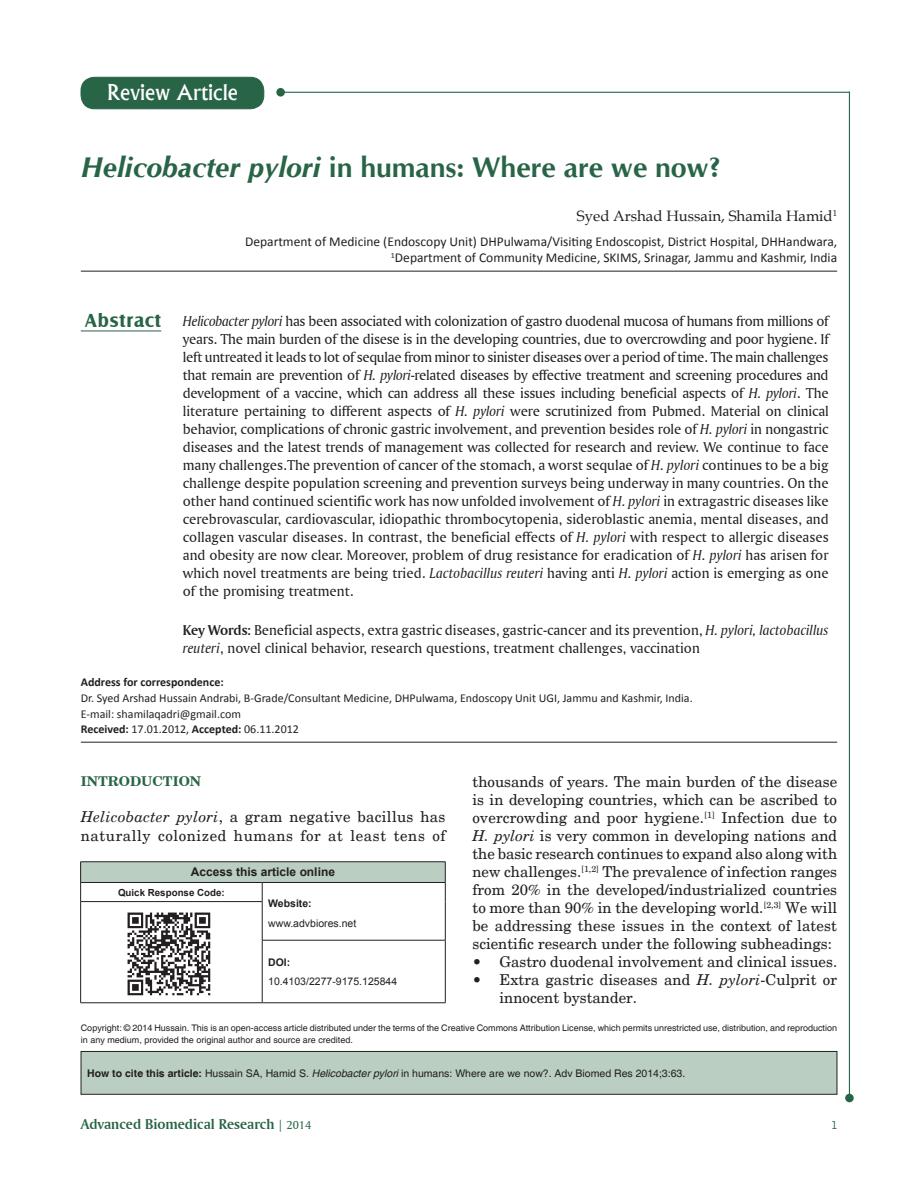
<style>
.page{position:relative;width:918px;height:1188px;background:#fff}
.page>*{position:absolute;margin:0;border:0;box-sizing:border-box;transform-origin:0 0}
.AT{font:700 28.5px "CG Omega";color:#286446}
.AH{font:500 21px "Albertus";color:#fff}
.ABSH{font:700 19.5px "Castle T";letter-spacing:.04em;color:#286446}
.ABS{font:15px/18px "Amerigo BT Roman A";color:#231f20;text-align:justify}
.TX_NO_AFTER_SPACE{font:15px/18px "New Century Schlbk";letter-spacing:.02em;color:#231f20;text-align:justify}
.KWD{font:15px/18px "Amerigo BT Roman A";letter-spacing:-.005em;color:#231f20}
.L{font:15px/18px "New Century Schlbk";color:#231f20}
.TX_NO_AFTER_SPACE-2{font:15px/18.9px "New Century Schlbk";letter-spacing:.04em;color:#231f20}
.RF{font:15px "Amerigo BT Bold A";color:#286446}
.AU{font:15px "Book Antiqua";color:#231f20}
.AFF{font:13.5px/16.2px "Calibri";color:#231f20;text-align:right}
.t1{font:700 13.5px "Century Schoolbook BT";color:#286446}
.ADD{font:12px/15.8px "Calibri";color:#231f20}
.HIS{font:12px "Calibri";color:#231f20}
.ATAO{font:700 12px "Arial";color:#231f20}
.RF-2{font:12px "Bell Centennial BT Address";color:#286446}
.SRC{font:10.5px "Helvetica";color:#231f20}
.DOI{font:10.5px "Arial";color:#231f20}
.WEB{font:10.5px "Arial";color:#231f20}
.WEB-2{font:700 10.5px "Arial";color:#231f20}
.DOI-2{font:700 10.5px "Arial";color:#231f20}
.QRC{font:700 9.75px "Arial";color:#231f20}
.t2{font:9px/12px "Helvetica";color:#231f20}
.s1{font-style:italic}
.s2{font-family:"Amerigo BT Italic A"}
.s3{font-family:"Amerigo BT Bold A"}
.s4{font-weight:700}
.s5{font-family:"Amerigo BT Roman A";font-size:12px}
</style>
<div class="page">
<div style="left:81px;top:77px;width:183px;height:32px;background:#286446;border-radius:14px"></div>
<div style="left:81px;top:77px;width:183px;height:32px;border:1px solid #286446;border-radius:14px"></div>
<hr style="left:281px;top:92px;width:569px;height:1px;background:#286446">
<div style="left:276px;top:88px;width:9px;height:9px;background:#286446;border-radius:50%"></div>
<hr style="left:849px;top:92px;width:1px;height:1005px;background:#286446">
<div style="left:845px;top:1094px;width:9px;height:8px;background:#286446;border-radius:50%"></div>
<hr style="left:81px;top:742px;width:756px;height:1px;background:#231f20">
<hr style="left:81px;top:271px;width:756px;height:1px;background:#231f20">
<hr style="left:81px;top:331px;width:80px;height:1px;background:#286446">
<div style="left:81px;top:862px;width:364px;height:20px;background:#bacec1"></div>
<hr style="left:80px;top:1003px;width:182px;height:1px;background:#231f20">
<hr style="left:80px;top:862px;width:182px;height:1px;background:#231f20">
<hr style="left:262px;top:862px;width:183px;height:1px;background:#231f20">
<hr style="left:80px;top:882px;width:182px;height:1px;background:#231f20">
<svg style="left:80px;top:862px;width:1px;height:39px"></svg>
<hr style="left:262px;top:882px;width:183px;height:1px;background:#231f20">
<svg style="left:445px;top:862px;width:1px;height:40px"></svg>
<hr style="left:445px;top:902px;width:1px;height:38px;background:#231f20">
<hr style="left:80px;top:901px;width:182px;height:1px;background:#231f20">
<hr style="left:80px;top:902px;width:1px;height:38px;background:#231f20">
<hr style="left:80px;top:940px;width:1px;height:63px;background:#231f20">
<hr style="left:445px;top:940px;width:1px;height:63px;background:#231f20">
<hr style="left:262px;top:1003px;width:183px;height:1px;background:#231f20">
<svg style="left:262px;top:883px;width:1px;height:18px"></svg>
<hr style="left:262px;top:902px;width:1px;height:38px;background:#231f20">
<hr style="left:262px;top:940px;width:1px;height:63px;background:#231f20">
<hr style="left:262px;top:940px;width:183px;height:1px;background:#231f20">
<img style="left:127px;top:912px;width:84px;height:84px">
<div style="left:81px;top:1051px;width:756px;height:43px;background:#bacec1"></div>
<div style="left:81px;top:1051px;width:756px;height:43px;border:1px solid #231f20"></div>
<p class="AH" style="left:107px;top:80px;width:132px">Review Article</p>
<p class="AT" style="left:81px;top:149px;width:642px"><span class="s1">Helicobacter pylori</span> in humans: Where are we now?</p>
<p class="AU" style="left:577px;top:206px;width:262px">Syed Arshad Hussain, Shamila Hamid<sup>1</sup></p>
<p class="AFF" style="left:245px;top:234px;width:594px">Department of Medicine (Endoscopy Unit) DHPulwama/Visiting Endoscopist, District Hospital, DHHandwara,<br><sup>1</sup>Department of Community Medicine, SKIMS, Srinagar, Jammu and Kashmir, India</p>
<p class="ABSH" style="left:85px;top:310px;width:78px">Abstract</p>
<p class="ABS" style="left:183px;top:312px;width:647px"><span class="s2">Helicobacter pylori</span> has been associated with colonization of gastro duodenal mucosa of humans from millions of years. The main burden of the disese is in the developing countries, due to overcrowding and poor hygiene. If left untreated it leads to lot of sequlae from minor to sinister diseases over a period of time. The main challenges that remain are prevention of <span class="s2">H. pylori</span>‑related diseases by effective treatment and screening procedures and development of a vaccine, which can address all these issues including beneficial aspects of <span class="s2">H. pylori</span>. The literature pertaining to different aspects of <span class="s2">H. pylori</span> were scrutinized from Pubmed. Material on clinical behavior, complications of chronic gastric involvement, and prevention besides role of <span class="s2">H. pylori</span> in nongastric diseases and the latest trends of management was collected for research and review. We continue to face many challenges.The prevention of cancer of the stomach, a worst sequlae of <span class="s2">H. pylori</span> continues to be a big challenge despite population screening and prevention surveys being underway in many countries. On the other hand continued scientific work has now unfolded involvement of <span class="s2">H. pylori</span> in extragastric diseases like cerebrovascular, cardiovascular, idiopathic thrombocytopenia, sideroblastic anemia, mental diseases, and collagen vascular diseases. In contrast, the beneficial effects of <span class="s2">H. pylori</span> with respect to allergic diseases and obesity are now clear. Moreover, problem of drug resistance for eradication of <span class="s2">H. pylori</span> has arisen for which novel treatments are being tried. <span class="s2">Lactobacillus reuteri</span> having anti <span class="s2">H. pylori</span> action is emerging as one of the promising treatment.</p>
<p class="KWD" style="left:183px;top:621px;width:647px"><span class="s3">Key Words:</span> Beneficial aspects, extra gastric diseases, gastric‑cancer and its prevention, <span class="s2">H. pylori, lactobacillus reuteri</span>, novel clinical behavior, research questions, treatment challenges, vaccination</p>
<p class="ADD" style="left:81px;top:674px;width:613px"><span class="s4">Address for correspondence:<br></span>Dr. Syed Arshad Hussain Andrabi, B‑Grade/Consultant Medicine, DHPulwama, Endoscopy Unit UGI, Jammu and Kashmir, India.<br>E‑mail: shamilaqadri@gmail.com</p>
<p class="HIS" style="left:81px;top:722px;width:220px"><span class="s4">Received:</span> 17.01.2012, <span class="s4">Accepted:</span> 06.11.2012</p>
<h1 class="t1" style="left:81px;top:773px;width:122px">INTRODUCTION</h1>
<p class="TX_NO_AFTER_SPACE-2" style="left:81px;top:807px;width:366px"><span class="s1">Helicobacter pylori</span>, a gram negative bacillus has naturally colonized humans for at least tens of</p>
<p class="ATAO" style="left:191px;top:864px;width:146px">Access this article online</p>
<p class="QRC" style="left:118px;top:886px;width:108px">Quick Response Code:</p>
<p class="WEB-2" style="left:268px;top:896px;width:45px">Website:</p>
<p class="WEB" style="left:268px;top:916px;width:90px">www.advbiores.net</p>
<p class="DOI-2" style="left:268px;top:955px;width:24px">DOI:</p>
<p class="DOI" style="left:268px;top:975px;width:131px">10.4103/2277-9175.125844</p>
<p class="TX_NO_AFTER_SPACE" style="left:472px;top:773px;width:366px">thousands of years. The main burden of the disease is in developing countries, which can be ascribed to overcrowding and poor hygiene.<sup>[1]</sup> Infection due to <span class="s1">H. pylori</span> is very common in developing nations and the basic research continues to expand also along with new challenges.<sup>[1,2]</sup> The prevalence of infection ranges from 20% in the developed/industrialized countries to more than 90% in the developing world.<sup>[2,3]</sup> We will be addressing these issues in the context of latest scientific research under the following subheadings:</p>
<p class="L" style="left:472px;top:953px;width:366px">• Gastro duodenal involvement and clinical issues.</p>
<p class="L" style="left:500px;top:971px;width:339px;text-indent:-27px">• Extra gastric diseases and <span class="s1">H. pylori</span>-Culprit or innocent bystander.</p>
<p class="t2" style="left:81px;top:1022px;width:758px">Copyright: © 2014 Hussain. This is an open-access article distributed under the terms of the Creative Commons Attribution License, which permits unrestricted use, distribution, and reproduction in any medium, provided the original author and source are credited.</p>
<p class="SRC" style="left:87px;top:1067px;width:600px"><span class="s4">How to cite this article:</span> Hussain SA, Hamid S. <span class="s1">Helicobacter pylori</span> in humans: Where are we now?. Adv Biomed Res 2014;3:63.</p>
<p class="RF" style="left:81px;top:1115px;width:232px">Advanced Biomedical Research <span class="s5">| 2014</span></p>
<p class="RF-2" style="left:832px;top:1118px;width:7px">1</p>
</div>
